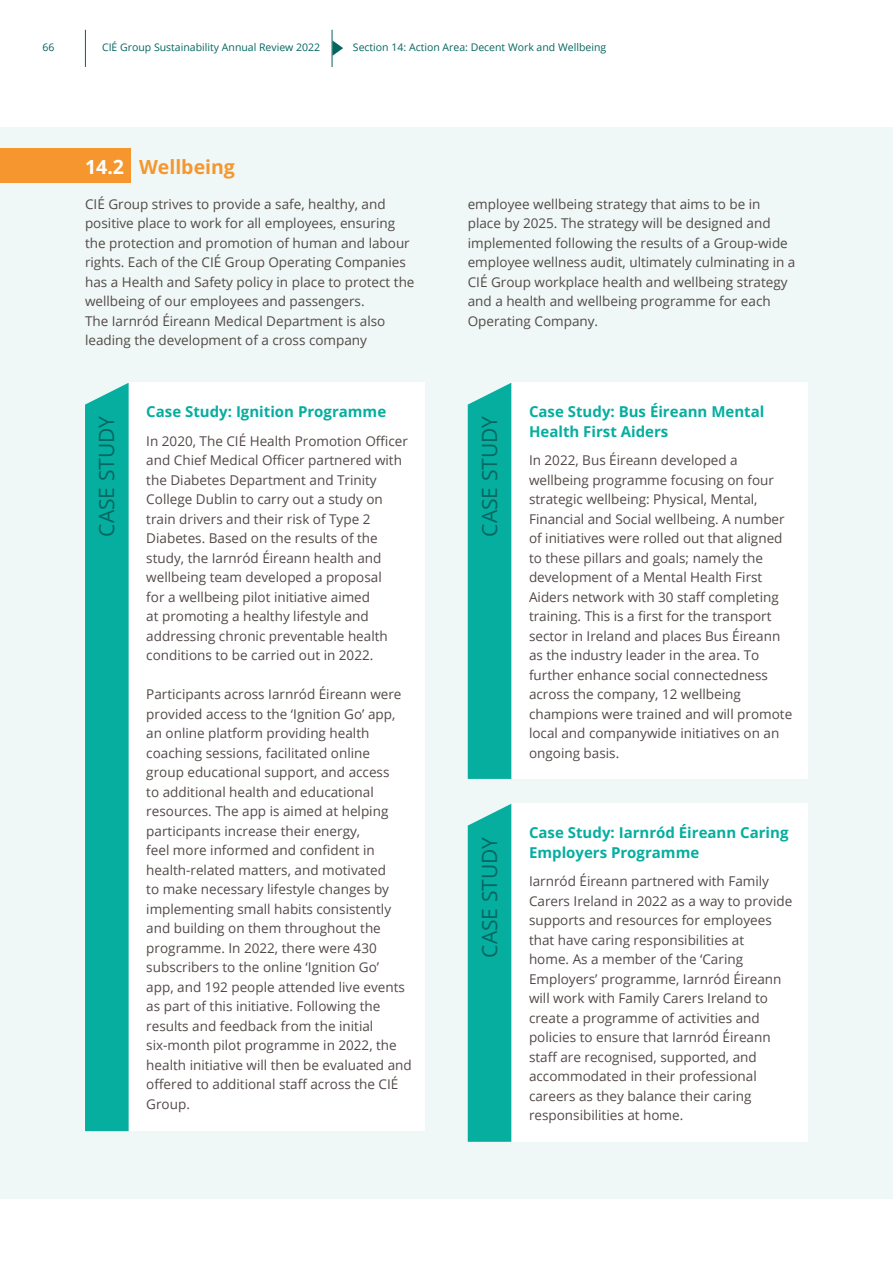
<style>
.page{position:relative;width:893px;height:1263px;background:#fff}
.page>*{position:absolute;margin:0;border:0;box-sizing:border-box;transform-origin:0 0}
.t1{font:21px "Open Sans";color:#046661}
.t2{font:700 19.5px "Open Sans";color:#f5972e}
.t3{font:700 15px/19.5px "Open Sans";color:#05ae9f}
.t4{font:13.5px/19.5px "Open Sans";color:#524947}
.t5{font:10.5px "Open Sans";color:#046661}
.s1{color:#fff}
</style>
<div class="page">
<div style="left:0;top:128px;width:893px;height:1071px;background:#eff8f6"></div>
<hr style="left:85px;top:30px;width:1px;height:37px;background:#046661">
<hr style="left:332px;top:30px;width:1px;height:37px;background:#046661">
<svg style="left:332px;top:40px;width:11px;height:16px"></svg>
<div style="left:0;top:149px;width:130px;height:34px;background:#f5972e"></div>
<div style="left:129px;top:383px;width:296px;height:748px;background:#fff"></div>
<div style="left:511px;top:383px;width:297px;height:396px;background:#fff"></div>
<div style="left:511px;top:804px;width:297px;height:338px;background:#fff"></div>
<svg style="left:85px;top:383px;width:44px;height:748px;background:#09afa0"></svg>
<div style="left:468px;top:383px;width:43px;height:396px;background:#05ae9f"></div>
<div style="left:468px;top:804px;width:43px;height:338px;background:#05ae9f"></div>
<p class="t5" style="left:43px;top:40px;width:14px">66</p>
<p class="t5" style="left:102px;top:40px;width:220px">CIÉ Group Sustainability Annual Review 2022</p>
<p class="t5" style="left:353px;top:40px;width:255px">Section 14: Action Area: Decent Work and Wellbeing</p>
<h2 class="t2" style="left:85px;top:154px;width:151px"><span class="s1">14.2</span> Wellbeing</h2>
<p class="t4" style="left:85px;top:194px;width:331px">CIÉ Group strives to provide a safe, healthy, and positive place to work for all employees, ensuring the protection and promotion of human and labour rights. Each of the CIÉ Group Operating Companies has a Health and Safety policy in place to protect the wellbeing of our employees and passengers.<br>The Iarnród Éireann Medical Department is also leading the development of a cross company</p>
<p class="t4" style="left:468px;top:194px;width:329px">employee wellbeing strategy that aims to be in place by 2025. The strategy will be designed and implemented following the results of a Group-wide employee wellness audit, ultimately culminating in a CIÉ Group workplace health and wellbeing strategy and a health and wellbeing programme for each Operating Company.</p>
<p class="t3" style="left:146px;top:402px;width:241px">Case Study: Ignition Programme</p>
<p class="t4" style="left:146px;top:431px;width:263px">In 2020, The CIÉ Health Promotion Officer and Chief Medical Officer partnered with the Diabetes Department and Trinity College Dublin to carry out a study on train drivers and their risk of Type 2<br>Diabetes. Based on the results of the study, the Iarnród Éireann health and wellbeing team developed a proposal<br>for a wellbeing pilot initiative aimed<br>at promoting a healthy lifestyle and addressing chronic preventable health conditions to be carried out in 2022.</p>
<p class="t4" style="left:146px;top:684px;width:267px">Participants across Iarnród Éireann were provided access to the ‘Ignition Go’ app, an online platform providing health coaching sessions, facilitated online<br>group educational support, and access<br>to additional health and educational resources. The app is aimed at helping participants increase their energy,<br>feel more informed and confident in health-related matters, and motivated<br>to make necessary lifestyle changes by implementing small habits consistently and building on them throughout the programme. In 2022, there were 430 subscribers to the online ‘Ignition Go’<br>app, and 192 people attended live events as part of this initiative. Following the results and feedback from the initial six-month pilot programme in 2022, the health initiative will then be evaluated and offered to additional staff across the CIÉ Group.</p>
<h1 class="t1" style="left:92px;top:537px;width:122px;rotate:-90deg">CASE STUDY</h1>
<h1 class="t1" style="left:475px;top:537px;width:122px;rotate:-90deg">CASE STUDY</h1>
<h1 class="t1" style="left:475px;top:958px;width:122px;rotate:-90deg">CASE STUDY</h1>
<p class="t3" style="left:529px;top:402px;width:237px">Case Study: Bus Éireann Mental<br>Health First Aiders</p>
<p class="t4" style="left:529px;top:450px;width:265px">In 2022, Bus Éireann developed a wellbeing programme focusing on four strategic wellbeing: Physical, Mental, Financial and Social wellbeing. A number of initiatives were rolled out that aligned to these pillars and goals; namely the development of a Mental Health First Aiders network with 30 staff completing training. This is a first for the transport sector in Ireland and places Bus Éireann as the industry leader in the area. To further enhance social connectedness across the company, 12 wellbeing champions were trained and will promote local and companywide initiatives on an ongoing basis.</p>
<p class="t3" style="left:529px;top:823px;width:261px">Case Study: Iarnród Éireann Caring<br>Employers Programme</p>
<p class="t4" style="left:529px;top:871px;width:265px">Iarnród Éireann partnered with Family Carers Ireland in 2022 as a way to provide supports and resources for employees that have caring responsibilities at<br>home. As a member of the ‘Caring Employers’ programme, Iarnród Éireann will work with Family Carers Ireland to create a programme of activities and policies to ensure that Iarnród Éireann staff are recognised, supported, and accommodated in their professional careers as they balance their caring responsibilities at home.</p>
</div>
